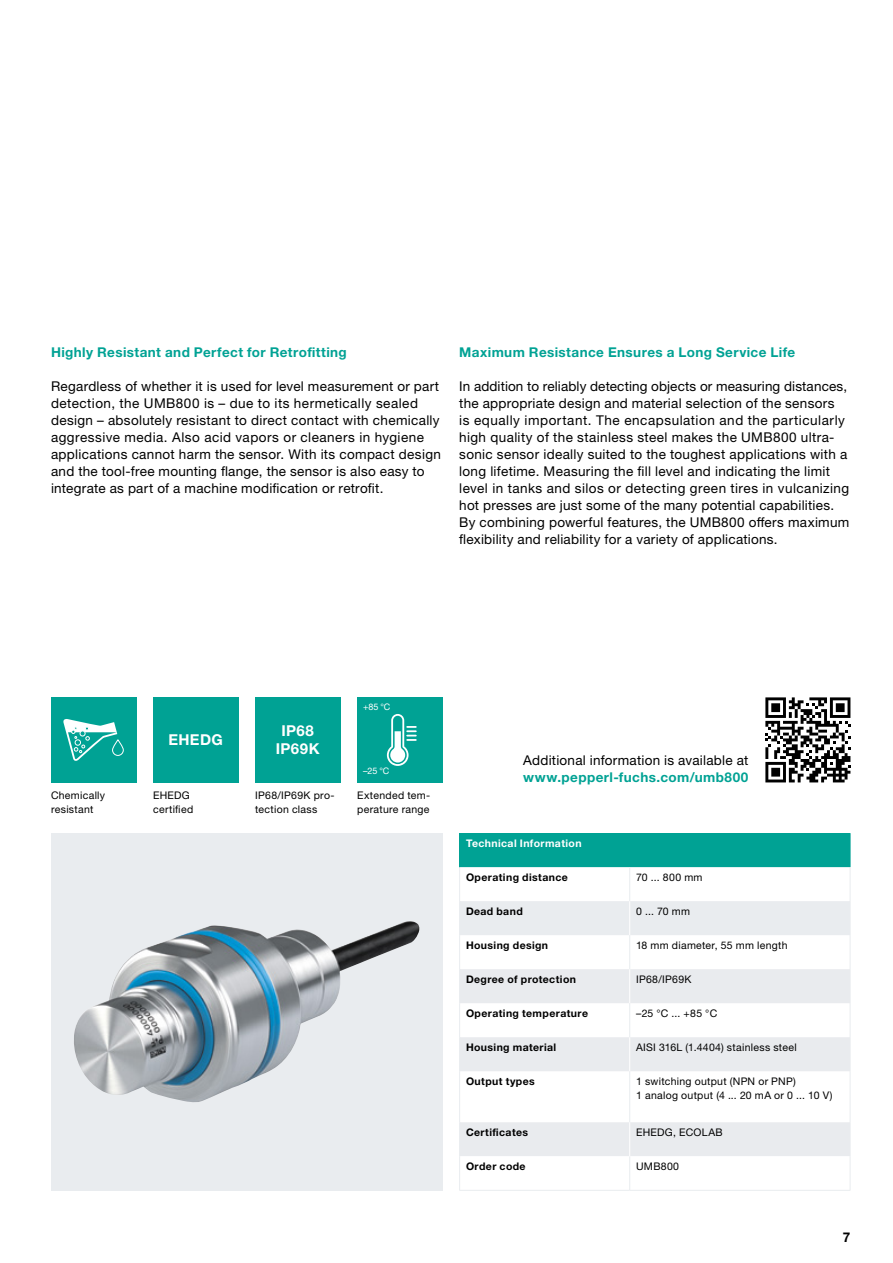
<style>
.page{position:relative;width:893px;height:1263px;background:#fff}
.page>*{position:absolute;margin:0;border:0;box-sizing:border-box;transform-origin:0 0}
.t1{font:700 15px/18px "Helvetica Neue LTW1 G";letter-spacing:.025em;color:#fff;text-align:center}
.t2{font:13.5px/17px "Helvetica Neue LTW1 G";letter-spacing:.025em;color:#000}
.t3{font:700 13.5px "Helvetica Neue LTW1 G";letter-spacing:.03em;color:#00a294}
.t4{font:700 13.5px "Helvetica Neue LTW1 G";color:#000}
.t5{font:10.5px/13.6px "Helvetica Neue LTW1 G";letter-spacing:.03em;color:#000}
.t6{font:700 10.5px "Helvetica Neue LTW1 G";letter-spacing:.04em;color:#000}
.t7{font:700 10.5px "Helvetica Neue LTW1 G";letter-spacing:.035em;color:#fff}
.t8{font:9px "Helvetica Neue LT Pro";color:#fff}
</style>
<div class="page">
<div style="left:51px;top:833px;width:391px;height:357px;background:#e9ecef"></div>
<img style="left:74px;top:921px;width:346px;height:182px">
<div style="left:153px;top:697px;width:85px;height:85px;background:#00a294"></div>
<div style="left:255px;top:697px;width:85px;height:85px;background:#00a294"></div>
<div style="left:51px;top:697px;width:85px;height:85px;background:#00a294"></div>
<svg style="left:63px;top:719px;width:54px;height:42px"></svg>
<svg style="left:113px;top:740px;width:10px;height:15px"></svg>
<div style="left:112px;top:739px;width:12px;height:17px;border:1px solid #fff;border-radius:5px"></div>
<div style="left:357px;top:697px;width:85px;height:85px;background:#00a294"></div>
<svg style="left:387px;top:714px;width:29px;height:52px"></svg>
<div style="left:460px;top:833px;width:390px;height:34px;background:#00a294"></div>
<div style="left:460px;top:901px;width:390px;height:34px;background:#e9ecef"></div>
<svg style="left:460px;top:969px;width:390px;height:187px;fill:#e9ebee"></svg>
<hr style="left:629px;top:969px;width:1px;height:34px;background:#fff">
<hr style="left:629px;top:1037px;width:1px;height:34px;background:#fff">
<hr style="left:629px;top:1156px;width:1px;height:34px;background:#e9ecef">
<hr style="left:629px;top:1071px;width:1px;height:51px;background:#e9ecef">
<hr style="left:629px;top:1122px;width:1px;height:34px;background:#fff">
<hr style="left:459px;top:833px;width:1px;height:34px;background:#00a294">
<hr style="left:629px;top:901px;width:1px;height:34px;background:#fff">
<hr style="left:850px;top:833px;width:1px;height:34px;background:#00a294">
<hr style="left:459px;top:867px;width:1px;height:34px;background:#e9ecef">
<hr style="left:629px;top:867px;width:1px;height:34px;background:#e9ecef">
<hr style="left:850px;top:867px;width:1px;height:34px;background:#e9ecef">
<hr style="left:459px;top:901px;width:1px;height:34px;background:#e9ecef">
<hr style="left:850px;top:901px;width:1px;height:34px;background:#e9ecef">
<hr style="left:459px;top:935px;width:1px;height:34px;background:#e9ecef">
<hr style="left:459px;top:969px;width:1px;height:34px;background:#e9ecef">
<hr style="left:459px;top:1003px;width:1px;height:34px;background:#e9ecef">
<hr style="left:459px;top:1037px;width:1px;height:34px;background:#e9ecef">
<hr style="left:459px;top:1071px;width:1px;height:51px;background:#e9ecef">
<hr style="left:459px;top:1122px;width:1px;height:34px;background:#e9ecef">
<hr style="left:629px;top:935px;width:1px;height:34px;background:#e9ecef">
<hr style="left:629px;top:1003px;width:1px;height:34px;background:#e9ecef">
<hr style="left:850px;top:935px;width:1px;height:34px;background:#e9ecef">
<hr style="left:850px;top:969px;width:1px;height:34px;background:#e9ecef">
<hr style="left:850px;top:1003px;width:1px;height:34px;background:#e9ecef">
<hr style="left:850px;top:1037px;width:1px;height:34px;background:#e9ecef">
<hr style="left:850px;top:1071px;width:1px;height:51px;background:#e9ecef">
<hr style="left:850px;top:1122px;width:1px;height:34px;background:#e9ecef">
<hr style="left:459px;top:1156px;width:1px;height:34px;background:#e9ecef">
<hr style="left:459px;top:1190px;width:171px;height:1px;background:#e9ecef">
<hr style="left:850px;top:1156px;width:1px;height:34px;background:#e9ecef">
<hr style="left:630px;top:1190px;width:220px;height:1px;background:#e9ecef">
<svg style="left:765px;top:697px;width:85px;height:85px"></svg>
<p class="t3" style="left:51px;top:344px;width:297px">Highly Resistant and Perfect for Retrofitting</p>
<p class="t2" style="left:51px;top:378px;width:391px">Regardless of whether it is used for level measurement or part detection, the UMB800 is – due to its hermetically sealed design – absolutely resistant to direct contact with chemically aggressive media. Also acid vapors or cleaners in hygiene applications cannot harm the sensor. With its compact design and the tool-free mounting flange, the sensor is also easy to integrate as part of a machine modification or retrofit.</p>
<p class="t3" style="left:459px;top:344px;width:337px">Maximum Resistance Ensures a Long Service Life</p>
<p class="t2" style="left:459px;top:378px;width:392px">In addition to reliably detecting objects or measuring distances, the appropriate design and material selection of the sensors<br>is equally important. The encapsulation and the particularly high quality of the stainless steel makes the UMB800 ultra&shy;sonic sensor ideally suited to the toughest applications with a long lifetime. Measuring the fill level and indicating the limit level in tanks and silos or detecting green tires in vulcanizing hot presses are just some of the many potential capabilities.<br>By combining powerful features, the UMB800 offers maximum flexibility and reliability for a variety of applications.</p>
<p class="t1" style="left:168px;top:731px;width:56px">EHEDG</p>
<p class="t1" style="left:276px;top:722px;width:45px">IP68<br>IP69K</p>
<p class="t8" style="left:363px;top:701px;width:29px">+85 °C</p>
<p class="t8" style="left:363px;top:766px;width:28px">–25 °C</p>
<p class="t5" style="left:51px;top:789px;width:56px">Chemically resistant</p>
<p class="t5" style="left:153px;top:789px;width:42px">EHEDG certified</p>
<p class="t5" style="left:255px;top:789px;width:81px">IP68/IP69K pro&shy;tection class</p>
<p class="t5" style="left:357px;top:789px;width:75px">Extended tem&shy;perature range</p>
<p class="t2" style="left:523px;top:752px;width:227px">Additional information is available at</p>
<p class="t3" style="left:523px;top:769px;width:227px">www.pepperl-fuchs.com/umb800</p>
<p class="t7" style="left:466px;top:837px;width:117px">Technical Information</p>
<p class="t6" style="left:466px;top:871px;width:103px">Operating distance</p>
<p class="t5" style="left:636px;top:870px;width:68px">70 ... 800 mm</p>
<p class="t6" style="left:466px;top:905px;width:58px">Dead band</p>
<p class="t5" style="left:636px;top:904px;width:56px">0 ... 70 mm</p>
<p class="t6" style="left:466px;top:939px;width:84px">Housing design</p>
<p class="t5" style="left:636px;top:938px;width:153px">18 mm diameter, 55 mm length</p>
<p class="t6" style="left:466px;top:973px;width:112px">Degree of protection</p>
<p class="t5" style="left:636px;top:972px;width:57px">IP68/IP69K</p>
<p class="t6" style="left:466px;top:1007px;width:124px">Operating temperature</p>
<p class="t5" style="left:636px;top:1006px;width:83px">–25 °C ... +85 °C</p>
<p class="t6" style="left:466px;top:1041px;width:92px">Housing material</p>
<p class="t5" style="left:636px;top:1040px;width:162px">AISI 316L (1.4404) stainless steel</p>
<p class="t6" style="left:466px;top:1075px;width:70px">Output types</p>
<p class="t5" style="left:636px;top:1074px;width:198px">1 switching output (NPN or PNP)<br>1 analog output (4 ... 20 mA or 0 ... 10 V)</p>
<p class="t6" style="left:466px;top:1126px;width:64px">Certificates</p>
<p class="t5" style="left:636px;top:1125px;width:88px">EHEDG, ECOLAB</p>
<p class="t6" style="left:466px;top:1160px;width:61px">Order code</p>
<p class="t5" style="left:636px;top:1159px;width:45px">UMB800</p>
<p class="t4" style="left:843px;top:1228px;width:9px">7</p>
</div>
